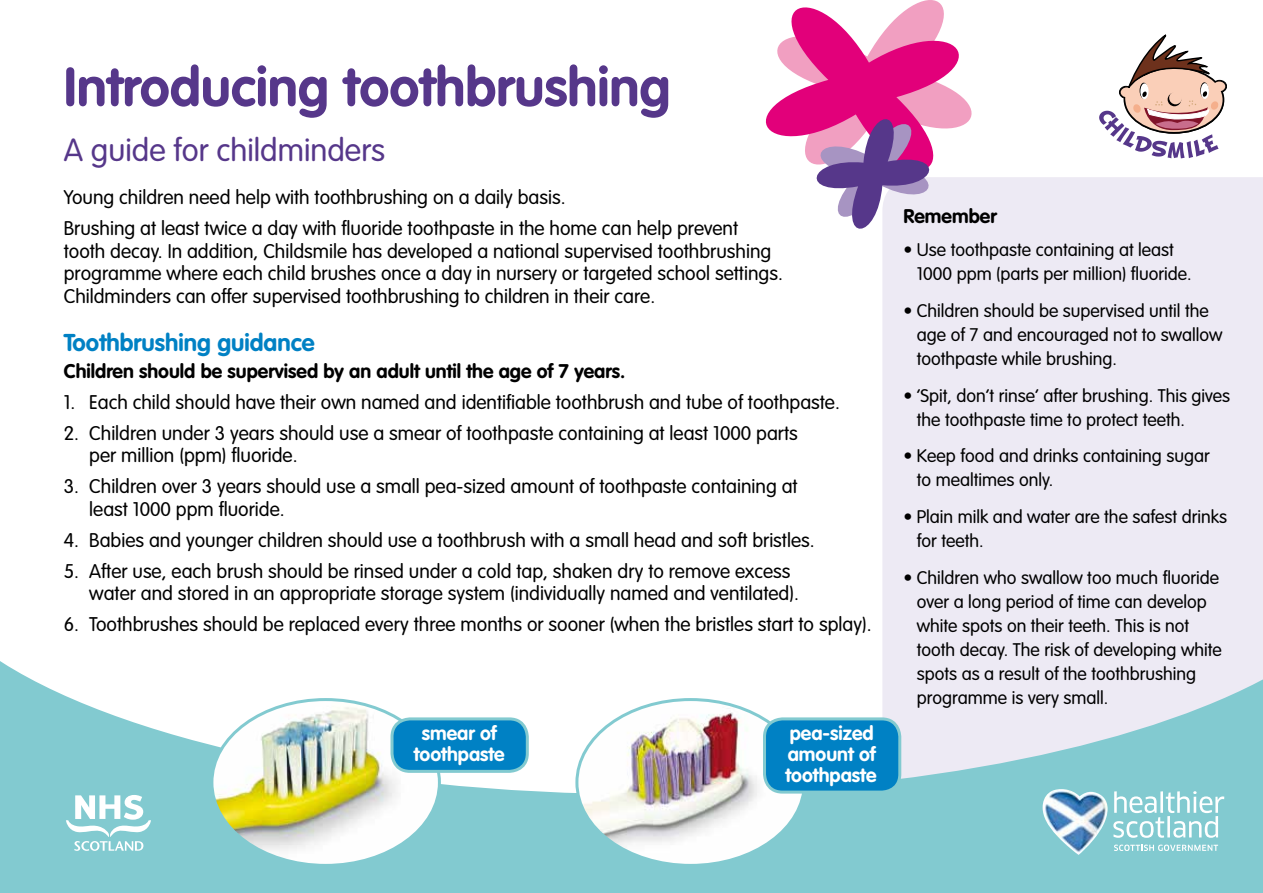
<style>
.page{position:relative;width:1263px;height:893px;background:#fff}
.page>*{position:absolute;margin:0;border:0;box-sizing:border-box;transform-origin:0 0}
.Main_title{font:700 54px "VAG Rounded";color:#56378a}
.t1{font:300 31.5px "VAG Rounded";color:#56378a}
.Headings{font:700 24px "VAG Rounded";color:#0081c4}
.Body{font:300 19.5px/22.5px "VAG Rounded";color:#000}
.Body-2{font:700 19.5px "VAG Rounded";color:#000}
.Headings-2{font:700 19.5px/21px "VAG Rounded";color:#fff;text-align:center}
.t2{font:300 18px/24px "VAG Rounded";color:#000}
</style>
<div class="page">
<div style="left:882px;top:177px;width:381px;height:469px;background:#edeaf4"></div>
<svg style="left:0;top:646px;width:1263px;height:247px;fill:#82cad0"></svg>
<div style="left:1212px;top:80px;width:15px;height:13px;border:1px solid #000;border-radius:50%"></div>
<div style="left:1213px;top:82px;width:12px;height:9px;background:#facfb8;border-radius:50%"></div>
<svg style="left:1099px;top:35px;width:120px;height:123px"></svg>
<svg style="left:766px;top:0;width:205px;height:229px"></svg>
<svg style="left:1114px;top:845px;width:104px;height:6px"></svg>
<svg style="left:1113px;top:791px;width:111px;height:47px"></svg>
<img style="left:1042px;top:789px;width:65px;height:66px">
<svg style="left:66px;top:795px;width:85px;height:56px"></svg>
<img style="left:212px;top:699px;width:227px;height:166px">
<div style="left:392px;top:719px;width:135px;height:52px;background:#0081c4;border-radius:18px"></div>
<div style="left:390px;top:717px;width:139px;height:56px;border:3px solid #82cad0;border-radius:18px"></div>
<img style="left:577px;top:699px;width:227px;height:166px">
<div style="left:764px;top:719px;width:136px;height:73px;background:#0081c4;border-radius:18px"></div>
<div style="left:763px;top:717px;width:138px;height:77px;border:3px solid #82cad0;border-radius:18px"></div>
<p class="Main_title" style="left:64px;top:55px;width:608px">Introducing toothbrushing</p>
<p class="t1" style="left:64px;top:131px;width:323px">A guide for childminders</p>
<p class="Body" style="left:64px;top:186px;width:503px">Young children need help with toothbrushing on a daily basis.</p>
<p class="Body" style="left:64px;top:217px;width:720px">Brushing at least twice a day with fluoride toothpaste in the home can help prevent tooth decay. In addition, Childsmile has developed a national supervised toothbrushing programme where each child brushes once a day in nursery or targeted school settings.<br>Childminders can offer supervised toothbrushing to children in their care.</p>
<p class="Headings" style="left:64px;top:329px;width:252px">Toothbrushing guidance</p>
<p class="Body-2" style="left:64px;top:359px;width:563px">Children should be supervised by an adult until the age of 7 years.</p>
<p class="Body" style="left:64px;top:391px;width:778px">1. Each child should have their own named and identifiable toothbrush and tube of toothpaste.</p>
<p class="Body" style="left:89px;top:422px;width:710px;text-indent:-26px">2. Children under 3 years should use a smear of toothpaste containing at least 1000 parts per million (ppm) fluoride.</p>
<p class="Body" style="left:89px;top:475px;width:710px;text-indent:-26px">3. Children over 3 years should use a small pea-sized amount of toothpaste containing at least 1000 ppm fluoride.</p>
<p class="Body" style="left:64px;top:529px;width:752px">4. Babies and younger children should use a toothbrush with a small head and soft bristles.</p>
<p class="Body" style="left:89px;top:560px;width:711px;text-indent:-26px">5. After use, each brush should be rinsed under a cold tap, shaken dry to remove excess water and stored in an appropriate storage system (individually named and ventilated).</p>
<p class="Body" style="left:64px;top:613px;width:809px">6. Toothbrushes should be replaced every three months or sooner (when the bristles start to splay).</p>
<p class="Headings-2" style="left:414px;top:722px;width:93px">smear of toothpaste</p>
<p class="Headings-2" style="left:785px;top:722px;width:93px;text-align:left">pea-sized amount of toothpaste</p>
<p class="Body-2" style="left:904px;top:205px;width:95px">Remember</p>
<p class="t2" style="left:917px;top:238px;width:276px;text-indent:-13px">• Use toothpaste containing at least<br>1000 ppm (parts per million) fluoride.</p>
<p class="t2" style="left:917px;top:298px;width:307px;text-indent:-13px">• Children should be supervised until the age of 7 and encouraged not to swallow toothpaste while brushing.</p>
<p class="t2" style="left:917px;top:383px;width:315px;text-indent:-13px">• ‘Spit, don’t rinse’ after brushing. This gives the toothpaste time to protect teeth.</p>
<p class="t2" style="left:917px;top:444px;width:294px;text-indent:-13px">• Keep food and drinks containing sugar to mealtimes only.</p>
<p class="t2" style="left:917px;top:505px;width:312px;text-indent:-13px">• Plain milk and water are the safest drinks for teeth.</p>
<p class="t2" style="left:917px;top:565px;width:306px;text-indent:-13px">• Children who swallow too much fluoride over a long period of time can develop white spots on their teeth. This is not tooth decay. The risk of developing white spots as a result of the toothbrushing programme is very small.</p>
</div>
